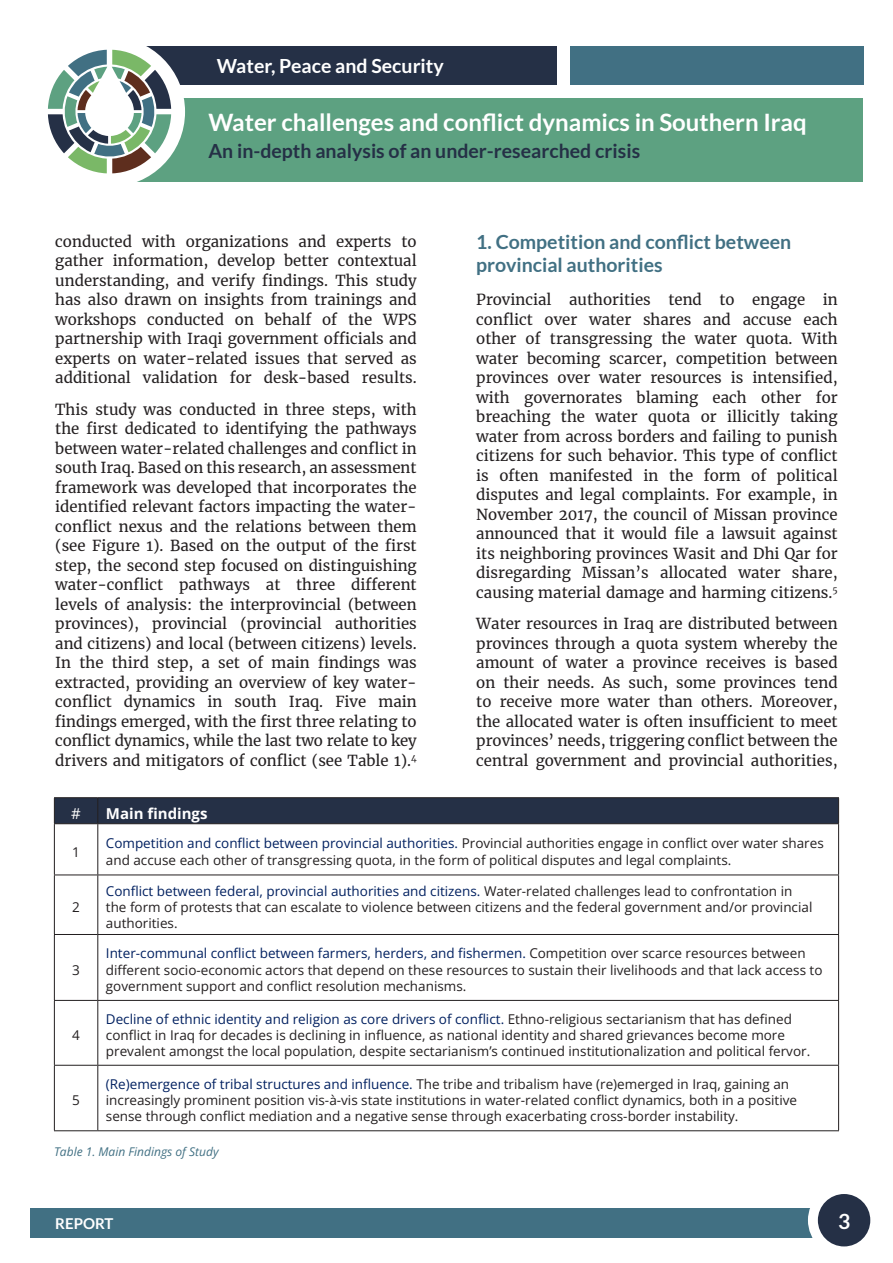
<style>
.page{position:relative;width:893px;height:1263px;background:#fff}
.page>*{position:absolute;margin:0;border:0;box-sizing:border-box;transform-origin:0 0}
.t1{font:700 24px "Lato";color:#fff}
.t2{font:700 21px "Lato";color:#fff}
.t3{font:700 19.5px/23.4px "Lato";color:#417083}
.t4{font:700 19.5px "Lato";color:#253046}
.t5{font:700 19.5px "Lato";color:#fff}
.t6{font:15px/19.5px "Merriweather";color:#231f20;text-align:justify}
.t7{font:15px "Open Sans";color:#fff}
.t8{font:700 15px "Lato";color:#fff}
.t9{font:13.5px/16.2px "Open Sans";color:#231f20}
.t10{font:italic 12px "Open Sans";color:#417083}
.s1{color:#002060}
</style>
<div class="page">
<div style="left:30px;top:98px;width:833px;height:83px;background:#5da181"></div>
<div style="left:30px;top:47px;width:527px;height:38px;background:#253046"></div>
<div style="left:570px;top:47px;width:293px;height:38px;background:#417083"></div>
<div style="left:30px;top:1208px;width:808px;height:29px;background:#417083"></div>
<div style="left:808px;top:1184px;width:72px;height:72px;background:#fff;border-radius:50%"></div>
<div style="left:818px;top:1194px;width:52px;height:52px;background:#253046;border-radius:50%"></div>
<div style="left:35px;top:37px;width:150px;height:150px;background:#fff;border-radius:50%"></div>
<div style="left:0;top:9px;width:117px;height:204px;background:#fff"></div>
<svg style="left:48px;top:50px;width:123px;height:123px"></svg>
<hr style="left:54px;top:797px;width:44px;height:1px;background:#231f20">
<hr style="left:98px;top:797px;width:741px;height:1px;background:#231f20">
<hr style="left:54px;top:874px;width:44px;height:1px;background:#231f20">
<hr style="left:98px;top:874px;width:741px;height:1px;background:#231f20">
<hr style="left:54px;top:934px;width:44px;height:1px;background:#231f20">
<hr style="left:98px;top:934px;width:741px;height:1px;background:#231f20">
<hr style="left:54px;top:1000px;width:44px;height:1px;background:#231f20">
<hr style="left:98px;top:1000px;width:741px;height:1px;background:#231f20">
<hr style="left:54px;top:1065px;width:44px;height:1px;background:#231f20">
<hr style="left:98px;top:1065px;width:741px;height:1px;background:#231f20">
<hr style="left:54px;top:1130px;width:44px;height:1px;background:#231f20">
<hr style="left:98px;top:1130px;width:741px;height:1px;background:#231f20">
<hr style="left:54px;top:824px;width:1px;height:50px;background:#231f20">
<hr style="left:54px;top:875px;width:1px;height:59px;background:#231f20">
<hr style="left:54px;top:935px;width:1px;height:65px;background:#231f20">
<hr style="left:54px;top:1001px;width:1px;height:64px;background:#231f20">
<hr style="left:54px;top:1065px;width:1px;height:65px;background:#231f20">
<svg style="left:54px;top:798px;width:785px;height:26px;background:#252f44"></svg>
<hr style="left:97px;top:824px;width:1px;height:50px;background:#231f20">
<hr style="left:838px;top:824px;width:1px;height:50px;background:#231f20">
<hr style="left:97px;top:875px;width:1px;height:59px;background:#231f20">
<hr style="left:838px;top:875px;width:1px;height:59px;background:#231f20">
<hr style="left:97px;top:935px;width:1px;height:65px;background:#231f20">
<hr style="left:838px;top:935px;width:1px;height:65px;background:#231f20">
<hr style="left:97px;top:1001px;width:1px;height:64px;background:#231f20">
<hr style="left:838px;top:1001px;width:1px;height:64px;background:#231f20">
<hr style="left:97px;top:1065px;width:1px;height:65px;background:#231f20">
<hr style="left:838px;top:1065px;width:1px;height:65px;background:#231f20">
<h3 class="t5" style="left:217px;top:55px;width:228px">Water, Peace and Security</h3>
<h1 class="t1" style="left:208px;top:109px;width:600px">Water challenges and conflict dynamics in Southern Iraq</h1>
<h3 class="t4" style="left:208px;top:140px;width:433px">An in-depth analysis of an under-researched crisis</h3>
<p class="t6" style="left:55px;top:231px;width:363px">conducted with organizations and experts to gather information, develop better contextual understanding, and verify findings. This study has also drawn on insights from trainings and workshops conducted on behalf of the WPS partnership with Iraqi government officials and experts on water-related issues that served as additional validation for desk-based results.</p>
<p class="t6" style="left:55px;top:399px;width:363px">This study was conducted in three steps, with the first dedicated to identifying the pathways between water-related challenges and conflict in south Iraq. Based on this research, an assessment framework was developed that incorporates the identified relevant factors impacting the water&shy;conflict nexus and the relations between them (see Figure 1). Based on the output of the first step, the second step focused on distinguishing water-conflict pathways at three different levels of analysis: the interprovincial (between provinces), provincial (provincial authorities and citizens) and local (between citizens) levels.<br>In the third step, a set of main findings was extracted, providing an overview of key water&shy;conflict dynamics in south Iraq. Five main findings emerged, with the first three relating to conflict dynamics, while the last two relate to key drivers and mitigators of conflict (see Table 1).<sup>4</sup></p>
<p class="t3" style="left:476px;top:230px;width:316px">1. Competition and conflict between provincial authorities</p>
<p class="t6" style="left:476px;top:290px;width:363px">Provincial authorities tend to engage in conflict over water shares and accuse each other of transgressing the water quota. With water becoming scarcer, competition between provinces over water resources is intensified, with governorates blaming each other for breaching the water quota or illicitly taking water from across borders and failing to punish citizens for such behavior. This type of conflict is often manifested in the form of political disputes and legal complaints. For example, in November 2017, the council of Missan province announced that it would file a lawsuit against its neighboring provinces Wasit and Dhi Qar for disregarding Missan’s allocated water share, causing material damage and harming citizens.<sup>5</sup></p>
<p class="t6" style="left:476px;top:614px;width:363px">Water resources in Iraq are distributed between provinces through a quota system whereby the amount of water a province receives is based on their needs. As such, some provinces tend to receive more water than others. Moreover, the allocated water is often insufficient to meet provinces’ needs, triggering conflict between the central government and provincial authorities,</p>
<p class="t7" style="left:71px;top:803px;width:11px">#</p>
<p class="t7" style="left:106px;top:803px;width:103px">Main findings</p>
<p class="t9" style="left:72px;top:843px;width:9px">1</p>
<p class="t9" style="left:106px;top:835px;width:719px"><span class="s1">Competition and conflict between provincial authorities.</span> Provincial authorities engage in conflict over water shares and accuse each other of transgressing quota, in the form of political disputes and legal complaints.</p>
<p class="t9" style="left:72px;top:898px;width:9px">2</p>
<p class="t9" style="left:106px;top:882px;width:708px"><span class="s1">Conflict between federal, provincial authorities and citizens.</span> Water-related challenges lead to confrontation in the form of protests that can escalate to violence between citizens and the federal government and/or provincial authorities.</p>
<p class="t9" style="left:72px;top:961px;width:9px">3</p>
<p class="t9" style="left:72px;top:1027px;width:9px">4</p>
<p class="t9" style="left:72px;top:1092px;width:9px">5</p>
<p class="t9" style="left:106px;top:945px;width:718px"><span class="s1">Inter-communal conflict between farmers, herders, and fishermen.</span> Competition over scarce resources between different socio-economic actors that depend on these resources to sustain their livelihoods and that lack access to government support and conflict resolution mechanisms.</p>
<p class="t9" style="left:106px;top:1010px;width:706px"><span class="s1">Decline of ethnic identity and religion as core drivers of conflict.</span> Ethno-religious sectarianism that has defined conflict in Iraq for decades is declining in influence, as national identity and shared grievances become more prevalent amongst the local population, despite sectarianism’s continued institutionalization and political fervor.</p>
<p class="t9" style="left:106px;top:1076px;width:693px"><span class="s1">(Re)emergence of tribal structures and influence.</span> The tribe and tribalism have (re)emerged in Iraq, gaining an increasingly prominent position vis-à-vis state institutions in water-related conflict dynamics, both in a positive sense through conflict mediation and a negative sense through exacerbating cross-border instability.</p>
<p class="t10" style="left:54px;top:1143px;width:166px">Table 1. Main Findings of Study</p>
<p class="t8" style="left:55px;top:1214px;width:60px">REPORT</p>
<h2 class="t2" style="left:838px;top:1210px;width:14px">3</h2>
</div>
